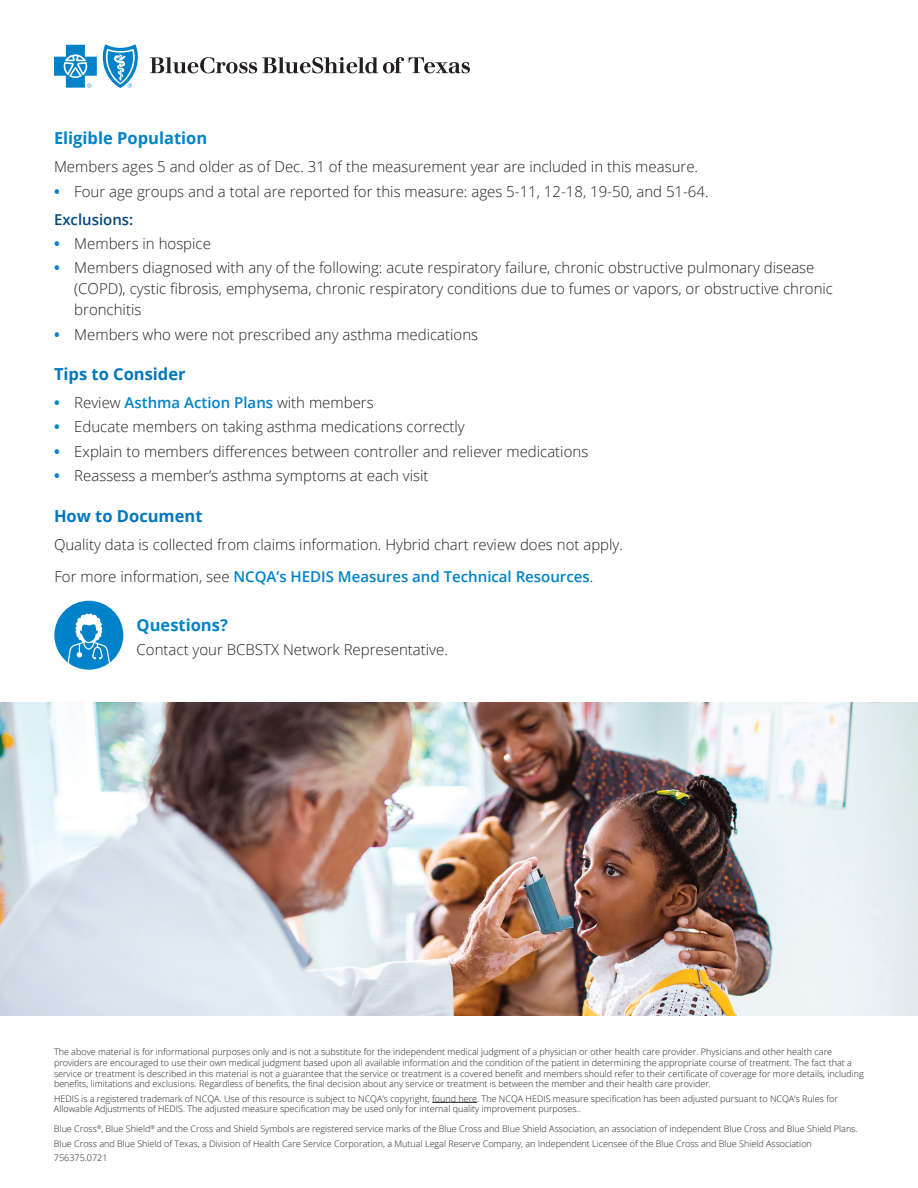
<style>
.page{position:relative;width:918px;height:1188px;background:#fff}
.page>*{position:absolute;margin:0;border:0;box-sizing:border-box;transform-origin:0 0}
.t1{font:700 16.5px "Open Sans";color:#0082c8}
.t2{font:700 16.5px "Open Sans";color:#0077bd}
.t3{font:300 15px/21px "Open Sans";color:#231f20}
.t4{font:600 15px "Open Sans";color:#0082c8}
.t5{font:300 9px/10.8px "Open Sans";color:#231f20}
.s1{font-weight:700;color:#0082c8}
.s2{font-weight:600;color:#00497b}
.s3{font-weight:600;color:#0082c8}
.s4{font-weight:300;color:#231f20}
</style>
<div class="page">
<hr style="left:432px;top:1102px;width:45px;height:1px;background:#231f20">
<div style="left:54px;top:601px;width:69px;height:69px;background:#0082c8;border-radius:50%"></div>
<svg style="left:54px;top:601px;width:59px;height:69px"></svg>
<img style="left:0;top:702px;width:918px;height:314px">
<svg style="left:150px;top:57px;width:320px;height:16px"></svg>
<svg style="left:54px;top:44px;width:84px;height:44px"></svg>
<h1 class="t1" style="left:54px;top:127px;width:155px">Eligible Population</h1>
<h2 class="t3" style="left:54px;top:156px;width:646px">Members ages 5 and older as of Dec. 31 of the measurement year are included in this measure.</h2>
<h2 class="t3" style="left:54px;top:177px;width:656px;line-height:27.8px"><span class="s1">•</span> Four age groups and a total are reported for this measure: ages 5-11, 12-18, 19-50, and 51-64.<br><span class="s2">Exclusions:</span></h2>
<h2 class="t3" style="left:54px;top:233px;width:159px"><span class="s1">•</span> Members in hospice</h2>
<p class="t3" style="left:74px;top:257px;width:760px;text-indent:-20px"><span class="s1">•</span> Members diagnosed with any of the following: acute respiratory failure, chronic obstructive pulmonary disease (COPD), cystic fibrosis, emphysema, chronic respiratory conditions due to fumes or vapors, or obstructive chronic bronchitis</p>
<h2 class="t3" style="left:54px;top:323px;width:426px"><span class="s1">•</span> Members who were not prescribed any asthma medications</h2>
<h1 class="t2" style="left:54px;top:363px;width:133px">Tips to Consider</h1>
<h2 class="t3" style="left:54px;top:392px;width:321px"><span class="s1">•</span> Review <span class="s3">Asthma Action Plans</span> with members</h2>
<h2 class="t3" style="left:54px;top:416px;width:412px"><span class="s1">•</span> Educate members on taking asthma medications correctly</h2>
<h2 class="t3" style="left:54px;top:440px;width:536px"><span class="s1">•</span> Explain to members differences between controller and reliever medications</h2>
<h2 class="t3" style="left:54px;top:465px;width:376px"><span class="s1">•</span> Reassess a member’s asthma symptoms at each visit</h2>
<h1 class="t2" style="left:54px;top:505px;width:150px">How to Document</h1>
<h2 class="t3" style="left:54px;top:534px;width:571px">Quality data is collected from claims information. Hybrid chart review does not apply.</h2>
<h2 class="t4" style="left:54px;top:567px;width:540px"><span class="s4">For more information, see</span> NCQA’s HEDIS Measures and Technical Resources<span class="s4">.</span></h2>
<h1 class="t1" style="left:137px;top:613px;width:93px">Questions?</h1>
<h2 class="t3" style="left:137px;top:639px;width:313px">Contact your BCBSTX Network Representative.</h2>
<p class="t5" style="left:54px;top:1046px;width:811px">The above material is for informational purposes only and is not a substitute for the independent medical judgment of a physician or other health care provider. Physicians and other health care providers are encouraged to use their own medical judgment based upon all available information and the condition of the patient in determining the appropriate course of treatment. The fact that a service or treatment is described in this material is not a guarantee that the service or treatment is a covered benefit and members should refer to their certificate of coverage for more details, including benefits, limitations and exclusions. Regardless of benefits, the final decision about any service or treatment is between the member and their health care provider.</p>
<p class="t5" style="left:54px;top:1093px;width:785px">HEDIS is a registered trademark of NCQA. Use of this resource is subject to NCQA’s copyright, found here. The NCQA HEDIS measure specification has been adjusted pursuant to NCQA’s Rules for<br>Allowable Adjustments of HEDIS. The adjusted measure specification may be used only for internal quality improvement purposes..</p>
<p class="t5" style="left:54px;top:1122px;width:805px;line-height:14.2px">Blue Cross<sup>®</sup>, Blue Shield<sup>®</sup> and the Cross and Shield Symbols are registered service marks of the Blue Cross and Blue Shield Association, an association of independent Blue Cross and Blue Shield Plans.<br>Blue Cross and Blue Shield of Texas, a Division of Health Care Service Corporation, a Mutual Legal Reserve Company, an Independent Licensee of the Blue Cross and Blue Shield Association<br>756375.0721</p>
</div>
